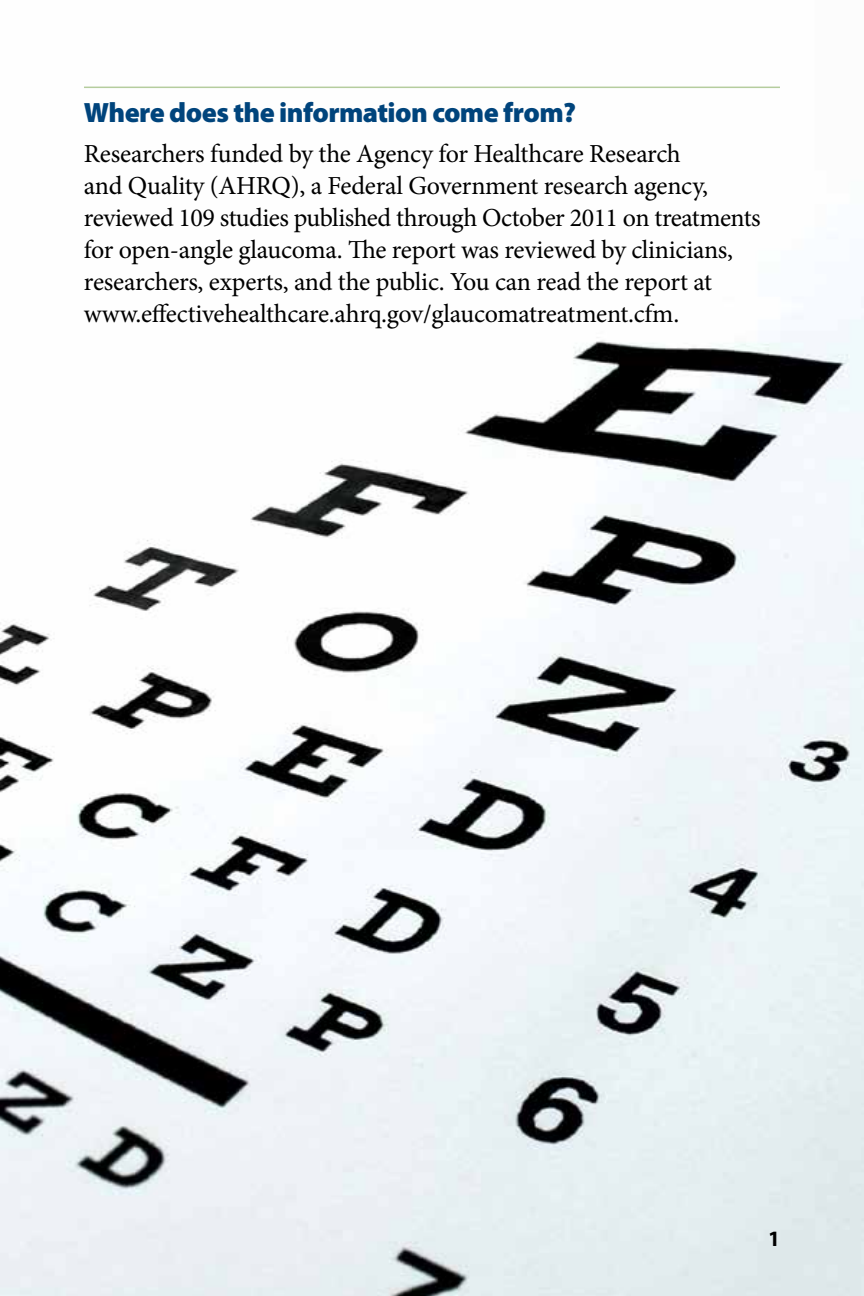
<style>
.page{position:relative;width:864px;height:1296px;background:#fff}
.page>*{position:absolute;margin:0;border:0;box-sizing:border-box;transform-origin:0 0}
.t1{font:900 28px "Myriad Pro";letter-spacing:-.02em;color:#00447c}
.t2{font:26px/32px "Minion Pro";letter-spacing:-.015em;color:#000}
.t3{font:700 22px "Myriad Pro";color:#000}
</style>
<div class="page">
<img style="left:0;top:86px;width:864px;height:1210px">
<hr style="left:84px;top:87px;width:696px;height:1px;background:#b5cd9e">
<p class="t1" style="left:84px;top:94px;width:494px">Where does the information come from?</p>
<p class="t2" style="left:84px;top:138px;width:678px">Researchers funded by the Agency for Healthcare Research<br>and Quality (AHRQ), a Federal Government research agency, reviewed 109 studies published through October 2011 on treatments for open-angle glaucoma. The report was reviewed by clinicians, researchers, experts, and the public. You can read the report at www.effectivehealthcare.ahrq.gov/glaucomatreatment.cfm.</p>
<p class="t3" style="left:768px;top:1224px;width:13px">1</p>
</div>
